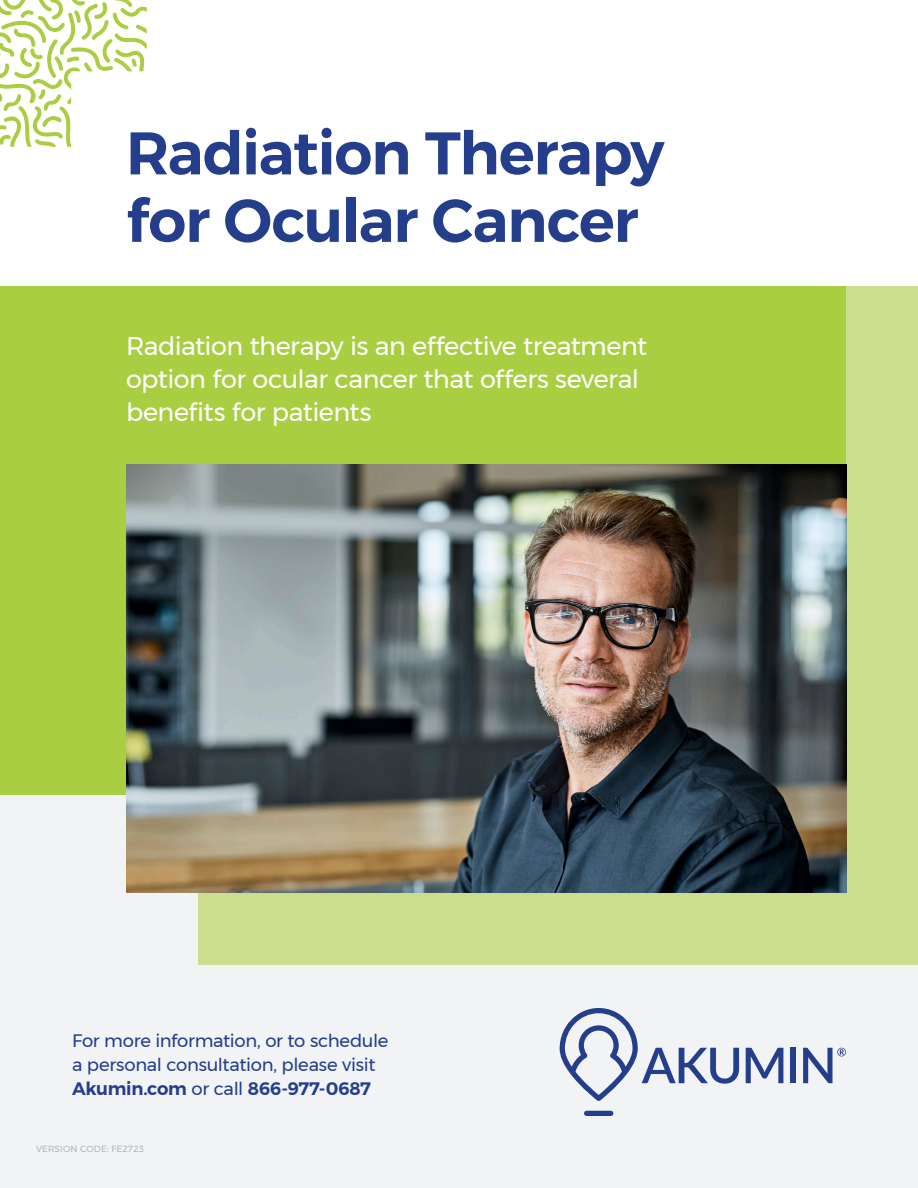
<style>
.page{position:relative;width:918px;height:1188px;background:#fff}
.page>*{position:absolute;margin:0;border:0;box-sizing:border-box;transform-origin:0 0}
.H1{font:600 60px/67.5px "Montserrat";letter-spacing:-.02em;color:#243e8c}
.H1-2{font:25.5px/33px "Montserrat";letter-spacing:-.02em;color:#fff}
.Body{font:18px/24px "Montserrat";letter-spacing:-.015em;color:#243e8c}
.Body_Bullet{font:9px "Montserrat";letter-spacing:.02em;color:#b2b3b7}
.s1{font-weight:600}
</style>
<div class="page">
<div style="left:0;top:462px;width:918px;height:726px;background:#f2f3f4"></div>
<div style="left:584px;top:1111px;width:29px;height:5px;background:#243e8c;border-radius:3px"></div>
<svg style="left:560px;top:1008px;width:179px;height:93px"></svg>
<svg style="left:746px;top:1048px;width:37px;height:35px"></svg>
<div style="left:790px;top:1048px;width:6px;height:35px;background:#243e8c"></div>
<svg style="left:803px;top:1048px;width:43px;height:35px"></svg>
<svg style="left:0;top:0;width:147px;height:147px"></svg>
<div style="left:198px;top:286px;width:720px;height:679px;background:#cade8d"></div>
<div style="left:0;top:286px;width:846px;height:509px;background:#aace42"></div>
<img style="left:126px;top:464px;width:720px;height:429px">
<p class="H1" style="left:126px;top:119px;width:540px">Radiation Therapy for Ocular Cancer</p>
<p class="H1-2" style="left:126px;top:329px;width:523px">Radiation therapy is an effective treatment option for ocular cancer that offers several benefits for patients</p>
<p class="Body" style="left:72px;top:1028px;width:318px">For more information, or to schedule a personal consultation, please visit<br><span class="s1">Akumin.com</span> or call <span class="s1">866-977-0687</span></p>
<p class="Body_Bullet" style="left:36px;top:1142px;width:110px">VERSION CODE: FE2723</p>
</div>
